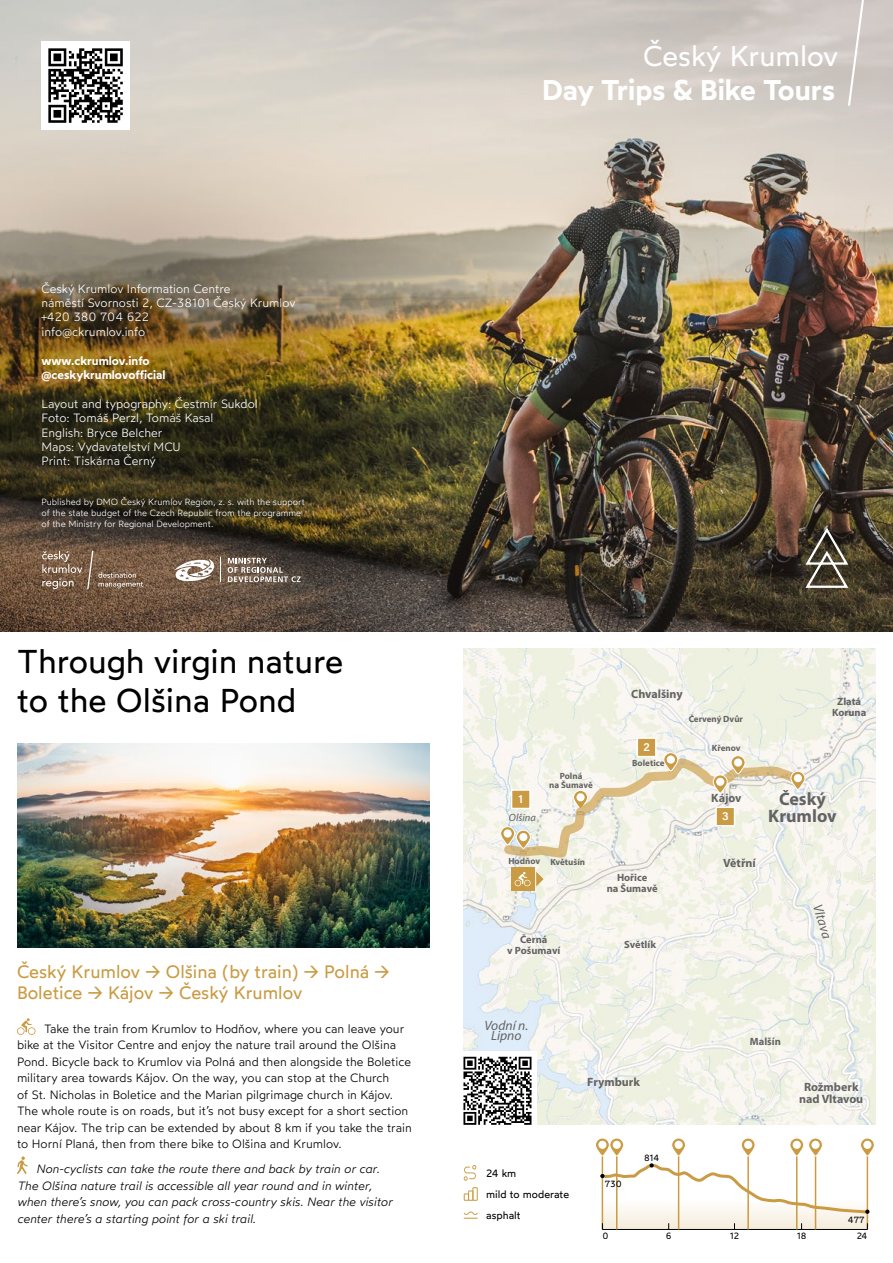
<style>
.page{position:relative;width:893px;height:1263px;background:#fff}
.page>*{position:absolute;margin:0;border:0;box-sizing:border-box;transform-origin:0 0}
.t1{font:33px/39px "Wotfard";color:#000}
.t2{font:600 28.5px "Wotfard";color:#fff}
.t3{font:28.5px "Wotfard";color:#fff}
.t4{font:18px/21.6px "Wotfard";color:#ca9b43}
.t5{font:700 18px/16.5px "Myriad Pro";color:#646363;text-align:center}
.t6{font:italic 13.5px/10.5px "Myriad Pro";color:#646363;text-align:center}
.t7{font:300 12px/16.5px "Wotfard";color:#000}
.t8{font:300 12px/14.4px "Wotfard";color:#fff}
.t9{font:italic 300 12px/16.5px "Wotfard";color:#000}
.t10{font:700 12px/12px "Myriad Pro";color:#646363;text-align:center}
.t11{font:600 12px/14.4px "Wotfard";color:#fff}
.t12{font:600 11.85px "Acumin Pro";color:#fff}
.t13{font:700 10.5px/10.5px "Myriad Pro";color:#646363;text-align:center}
.t14{font:10.5px/21.1px "Wotfard";color:#000}
.t15{font:italic 10.5px "Myriad Pro";color:#646363}
.t16{font:300 9px/10.8px "Wotfard";color:#fff}
.t17{font:700 9px/9px "Myriad Pro";color:#646363;text-align:center}
.t18{font:9px "Wotfard";color:#000}
</style>
<div class="page">
<img style="left:463px;top:648px;width:413px;height:477px">
<svg style="left:500px;top:752px;width:305px;height:107px"></svg>
<div style="left:794px;top:774px;width:8px;height:8px;background:#fff;border-radius:50%"></div>
<img style="left:17px;top:743px;width:412px;height:204px">
<img style="left:0;top:0;width:893px;height:631px">
<div style="left:41px;top:41px;width:89px;height:89px;background:#fff"></div>
<svg style="left:464px;top:1165px;width:12px;height:16px"></svg>
<svg style="left:464px;top:1187px;width:14px;height:14px"></svg>
<svg style="left:464px;top:1211px;width:14px;height:8px"></svg>
<svg style="left:17px;top:1156px;width:11px;height:18px"></svg>
<svg style="left:17px;top:1018px;width:19px;height:17px"></svg>
<div style="left:511px;top:867px;width:23px;height:24px;background:#ca9b43"></div>
<svg style="left:515px;top:872px;width:29px;height:14px"></svg>
<div style="left:458px;top:1051px;width:79px;height:79px;background:#fff"></div>
<div style="left:602px;top:1200px;width:265px;height:29px;background:#f7f0e4"></div>
<hr style="left:602px;top:1144px;width:1px;height:85px;background:#ca9b43">
<hr style="left:867px;top:1144px;width:1px;height:85px;background:#ca9b43">
<hr style="left:602px;top:1229px;width:265px;height:1px;background:#000">
<hr style="left:616px;top:1144px;width:1px;height:85px;background:#ca9b43">
<hr style="left:678px;top:1144px;width:1px;height:85px;background:#ca9b43">
<hr style="left:747px;top:1144px;width:2px;height:85px;background:#ca9b43">
<hr style="left:796px;top:1144px;width:1px;height:85px;background:#ca9b43">
<hr style="left:815px;top:1144px;width:1px;height:85px;background:#ca9b43">
<svg style="left:595px;top:1138px;width:280px;height:77px"></svg>
<svg style="left:228px;top:558px;width:73px;height:24px;background:#82756c"></svg>
<svg style="left:174px;top:559px;width:40px;height:24px"></svg>
<svg style="left:220px;top:558px;width:1px;height:24px"></svg>
<div style="left:512px;top:790px;width:18px;height:18px;background:#ca9b43"></div>
<div style="left:511px;top:789px;width:20px;height:20px;border:2px solid #fff"></div>
<div style="left:637px;top:738px;width:19px;height:19px;background:#ca9b43"></div>
<div style="left:637px;top:737px;width:20px;height:20px;border:2px solid #fff"></div>
<div style="left:716px;top:807px;width:18px;height:19px;background:#ca9b43"></div>
<div style="left:715px;top:806px;width:20px;height:20px;border:2px solid #fff"></div>
<svg style="left:848px;top:0;width:16px;height:106px;background:#d5cecb"></svg>
<svg style="left:42px;top:551px;width:101px;height:38px;background:#886e59"></svg>
<svg style="left:803px;top:527px;width:47px;height:62px;background:#5e584b"></svg>
<svg style="left:48px;top:48px;width:75px;height:75px"></svg>
<svg style="left:463px;top:1057px;width:68px;height:68px"></svg>
<p class="t8" style="left:41px;top:281px;width:255px">Český Krumlov Information Centre<br>náměstí Svornosti 2, CZ-38101 Český Krumlov +420 380 704 622<br>info@ckrumlov.info</p>
<p class="t11" style="left:41px;top:353px;width:126px">www.ckrumlov.info @ceskykrumlovofficial</p>
<p class="t8" style="left:41px;top:396px;width:218px">Layout and typography: Čestmír Sukdol<br>Foto: Tomáš Perzl, Tomáš Kasal<br>English: Bryce Belcher<br>Maps: Vydavatelství MCU<br>Print: Tiskárna Černý</p>
<p class="t16" style="left:41px;top:496px;width:265px">Published by DMO Český Krumlov Region, z. s. with the support of the state budget of the Czech Republic from the programme of the Ministry for Regional Development.</p>
<h1 class="t1" style="left:17px;top:641px;width:328px">Through virgin nature to the Olšina Pond</h1>
<h3 class="t4" style="left:17px;top:960px;width:374px">Český Krumlov → Olšina (by train) → Polná →<br>Boletice → Kájov → Český Krumlov</h3>
<p class="t7" style="left:17px;top:1020px;width:396px;text-indent:27px">Take the train from Krumlov to Hodňov, where you can leave your bike at the Visitor Centre and enjoy the nature trail around the Olšina Pond. Bicycle back to Krumlov via Polná and then alongside the Boletice military area towards Kájov. On the way, you can stop at the Church<br>of St. Nicholas in Boletice and the Marian pilgrimage church in Kájov.<br>The whole route is on roads, but it’s not busy except for a short section near Kájov. The trip can be extended by about 8 km if you take the train to Horní Planá, then from there bike to Olšina and Krumlov.</p>
<p class="t9" style="left:17px;top:1160px;width:377px;text-indent:19px">Non-cyclists can take the route there and back by train or car.<br>The Olšina nature trail is accessible all year round and in winter, when there’s snow, you can pack cross-country skis. Near the visitor center there’s a starting point for a ski trail.</p>
<h2 class="t3" style="left:643px;top:38px;width:196px">Český Krumlov</h2>
<h2 class="t2" style="left:542px;top:72px;width:295px">Day Trips &amp; Bike Tours</h2>
<p class="t12" style="left:518px;top:791px;width:6px">1</p>
<p class="t15" style="left:509px;top:811px;width:28px">Olšina</p>
<p class="t17" style="left:549px;top:772px;width:45px">Polná<br>na Šumavě</p>
<p class="t10" style="left:631px;top:687px;width:53px">Chvalšiny</p>
<p class="t12" style="left:643px;top:739px;width:8px">2</p>
<p class="t17" style="left:632px;top:758px;width:34px">Boletice</p>
<p class="t17" style="left:689px;top:714px;width:56px">Červený Dvůr</p>
<p class="t17" style="left:712px;top:744px;width:30px">Křenov</p>
<p class="t10" style="left:711px;top:791px;width:32px">Kájov</p>
<p class="t12" style="left:722px;top:808px;width:8px">3</p>
<p class="t13" style="left:832px;top:696px;width:36px">Zlatá<br>Koruna</p>
<h3 class="t5" style="left:768px;top:790px;width:70px">Český<br>Krumlov</h3>
<p class="t17" style="left:508px;top:857px;width:78px">Hodňov Květušín</p>
<p class="t13" style="left:607px;top:872px;width:53px">Hořice<br>na Šumavě</p>
<p class="t13" style="left:507px;top:934px;width:55px">Černá<br>v Pošumaví</p>
<p class="t13" style="left:624px;top:939px;width:33px">Světlík</p>
<p class="t10" style="left:723px;top:857px;width:34px">Větřní</p>
<p class="t6" style="left:823px;top:903px;width:36px;rotate:73deg">Vltava</p>
<p class="t6" style="left:484px;top:1020px;width:45px">Vodní n.<br>Lipno</p>
<p class="t13" style="left:750px;top:1035px;width:32px">Malšín</p>
<p class="t10" style="left:587px;top:1075px;width:54px">Frymburk</p>
<p class="t10" style="left:799px;top:1080px;width:66px">Rožmberk nad Vltavou</p>
<p class="t14" style="left:486px;top:1162px;width:84px">24 km<br>mild to moderate asphalt</p>
<p class="t18" style="left:605px;top:1178px;width:19px">730</p>
<p class="t18" style="left:644px;top:1152px;width:17px">814</p>
<p class="t18" style="left:848px;top:1214px;width:18px">477</p>
<p class="t18" style="left:602px;top:1230px;width:8px">0</p>
<p class="t18" style="left:666px;top:1230px;width:7px">6</p>
<p class="t18" style="left:730px;top:1230px;width:11px">12</p>
<p class="t18" style="left:797px;top:1230px;width:11px">18</p>
<p class="t18" style="left:857px;top:1230px;width:12px">24</p>
</div>
